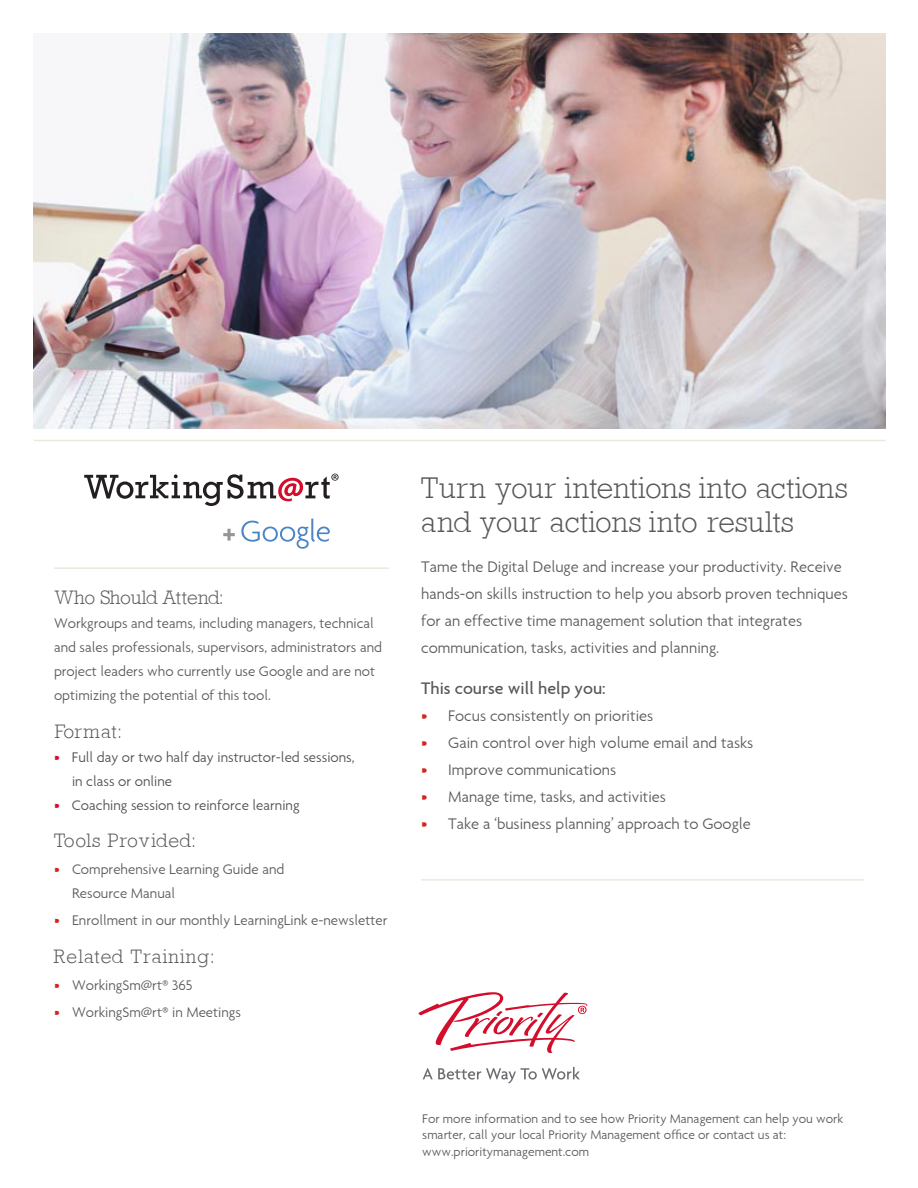
<style>
.page{position:relative;width:918px;height:1188px;background:#fff}
.page>*{position:absolute;margin:0;border:0;box-sizing:border-box;transform-origin:0 0}
.t1{font:30px/34.2px "Astute Light SSK";color:#57585a}
.t2{font:19.5px "Astute Light SSK";letter-spacing:.05em;color:#57585a}
.t3{font:19.5px "Astute Light SSK";color:#57585a}
.t4{font:18px "Priority Sans";color:#57585a}
.t5{font:300 16.5px/27px "Priority Sans";color:#57585a}
.t6{font:300 15px/24px "Priority Sans";color:#57585a}
.t7{font:300 15px "Priority Sans";color:#4b4c4d}
.t8{font:300 13.5px/16.5px "Priority Sans";color:#57585a}
.s1{color:#d30d2b}
.s2{color:#d2271d}
</style>
<div class="page">
<hr style="left:421px;top:879px;width:443px;height:2px;background:#ebe9df">
<svg style="left:223px;top:529px;width:12px;height:12px"></svg>
<svg style="left:241px;top:519px;width:89px;height:30px"></svg>
<svg style="left:84px;top:474px;width:255px;height:32px"></svg>
<img style="left:33px;top:34px;width:852px;height:394px">
<svg style="left:423px;top:1067px;width:157px;height:16px"></svg>
<svg style="left:419px;top:992px;width:168px;height:61px"></svg>
<hr style="left:34px;top:440px;width:852px;height:1px;background:#ebe9df">
<hr style="left:54px;top:567px;width:335px;height:2px;background:#ebe9df">
<p class="t3" style="left:54px;top:586px;width:171px">Who Should Attend:</p>
<p class="t6" style="left:54px;top:611px;width:330px">Workgroups and teams, including managers, technical and sales professionals, supervisors, administrators and project leaders who currently use Google and are not optimizing the potential of this tool.</p>
<p class="t2" style="left:54px;top:720px;width:69px">Format:</p>
<p class="t7" style="left:54px;top:748px;width:302px"><span class="s1">•</span> Full day or two half day instructor-led sessions,</p>
<p class="t7" style="left:72px;top:772px;width:102px">in class or online</p>
<p class="t7" style="left:54px;top:796px;width:247px"><span class="s1">•</span> Coaching session to reinforce learning</p>
<p class="t2" style="left:54px;top:829px;width:143px">Tools Provided:</p>
<p class="t6" style="left:72px;top:857px;width:214px;text-indent:-18px"><span class="s2">•</span> Comprehensive Learning Guide and<br>Resource Manual</p>
<p class="t6" style="left:54px;top:908px;width:335px"><span class="s2">•</span> Enrollment in our monthly LearningLink e-newsletter</p>
<p class="t2" style="left:54px;top:945px;width:162px">Related Training:</p>
<p class="t6" style="left:54px;top:972px;width:140px"><span class="s2">•</span> WorkingSm@rt® 365</p>
<p class="t6" style="left:54px;top:999px;width:188px"><span class="s2">•</span> WorkingSm@rt® in Meetings</p>
<p class="t1" style="left:421px;top:470px;width:428px">Turn your intentions into actions and your actions into results</p>
<p class="t5" style="left:421px;top:553px;width:428px">Tame the Digital Deluge and increase your productivity. Receive hands-on skills instruction to help you absorb proven techniques for an effective time management solution that integrates communication, tasks, activities and planning.</p>
<p class="t4" style="left:421px;top:677px;width:186px">This course will help you:</p>
<p class="t5" style="left:421px;top:702px;width:234px"><span class="s2">•</span> Focus consistently on priorities</p>
<p class="t5" style="left:421px;top:729px;width:334px"><span class="s2">•</span> Gain control over high volume email and tasks</p>
<p class="t5" style="left:421px;top:756px;width:196px"><span class="s2">•</span> Improve communications</p>
<p class="t5" style="left:421px;top:783px;width:246px"><span class="s2">•</span> Manage time, tasks, and activities</p>
<p class="t5" style="left:421px;top:810px;width:331px"><span class="s2">•</span> Take a ‘business planning’ approach to Google</p>
<p class="t8" style="left:422px;top:1110px;width:422px">For more information and to see how Priority Management can help you work smarter, call your local Priority Management office or contact us at: www.prioritymanagement.com</p>
</div>
